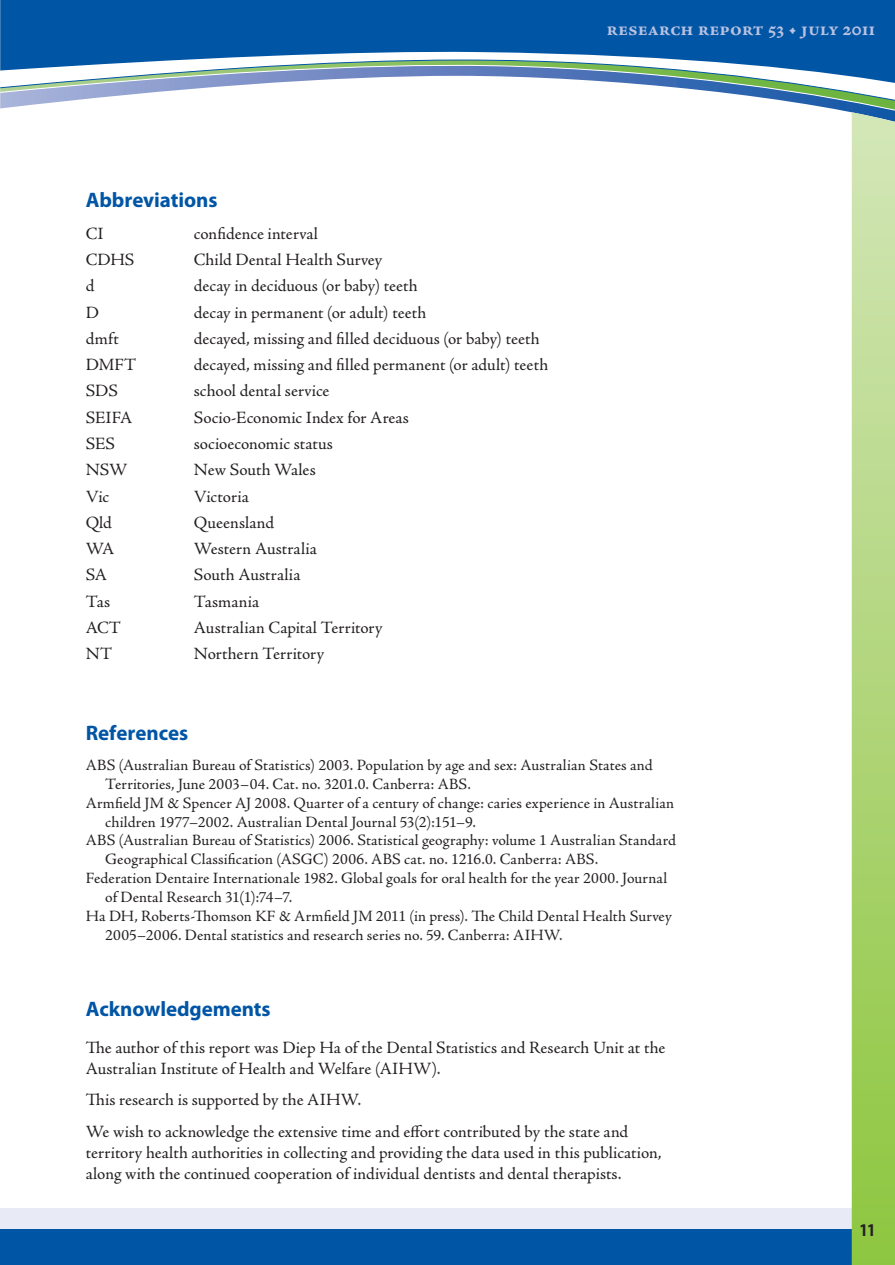
<style>
.page{position:relative;width:895px;height:1265px;background:#fff}
.page>*{position:absolute;margin:0;border:0;box-sizing:border-box;transform-origin:0 0}
.Heading_1{font:700 21px "Myriad Pro";letter-spacing:-.005em;color:#0155a5}
.t1{font:700 20.25px "Adobe Jenson Pro";color:#b9c2e1}
.t2{font:700 condensed 18px "Myriad Pro";color:#231f20}
.Body_text{font:17.25px/21px "Adobe Jenson Pro";color:#231f20}
.References{font:15.75px/18.9px "Adobe Jenson Pro";letter-spacing:.01em;color:#231f20}
</style>
<div class="page">
<div style="left:1px;top:1207px;width:850px;height:22px;background:#e8eaf5"></div>
<div style="left:1px;top:1229px;width:850px;height:35px;background:#0155a5"></div>
<svg style="left:0;top:1208px;width:1px;height:21px"></svg>
<hr style="left:0;top:1229px;width:1px;height:35px;background:#0155a5">
<svg style="left:851px;top:224px;width:43px;height:1040px;background:#aed477"></svg>
<svg style="left:0;top:0;width:895px;height:224px"></svg>
<p class="t1" style="left:606px;top:17px;width:270px">research report 53 • July 2011</p>
<p class="Heading_1" style="left:86px;top:186px;width:133px">Abbreviations</p>
<p class="Body_text" style="left:86px;top:223px;width:19px">CI</p>
<p class="Body_text" style="left:194px;top:223px;width:126px">confidence interval</p>
<p class="Body_text" style="left:86px;top:249px;width:50px">CDHS</p>
<p class="Body_text" style="left:194px;top:249px;width:190px">Child Dental Health Survey</p>
<p class="Body_text" style="left:86px;top:276px;width:10px">d</p>
<p class="Body_text" style="left:194px;top:276px;width:225px">decay in deciduous (or baby) teeth</p>
<p class="Body_text" style="left:86px;top:302px;width:15px">D</p>
<p class="Body_text" style="left:194px;top:302px;width:234px">decay in permanent (or adult) teeth</p>
<p class="Body_text" style="left:86px;top:328px;width:35px">dmft</p>
<p class="Body_text" style="left:194px;top:328px;width:347px">decayed, missing and filled deciduous (or baby) teeth</p>
<p class="Body_text" style="left:86px;top:354px;width:52px">DMFT</p>
<p class="Body_text" style="left:194px;top:354px;width:356px">decayed, missing and filled permanent (or adult) teeth</p>
<p class="Body_text" style="left:86px;top:381px;width:33px">SDS</p>
<p class="Body_text" style="left:194px;top:381px;width:137px">school dental service</p>
<p class="Body_text" style="left:86px;top:407px;width:48px">SEIFA</p>
<p class="Body_text" style="left:194px;top:407px;width:216px">Socio-Economic Index for Areas</p>
<p class="Body_text" style="left:86px;top:433px;width:31px">SES</p>
<p class="Body_text" style="left:194px;top:433px;width:141px">socioeconomic status</p>
<p class="Body_text" style="left:86px;top:459px;width:43px">NSW</p>
<p class="Body_text" style="left:194px;top:459px;width:123px">New South Wales</p>
<p class="Body_text" style="left:86px;top:486px;width:25px">Vic</p>
<p class="Body_text" style="left:194px;top:486px;width:56px">Victoria</p>
<p class="Body_text" style="left:86px;top:512px;width:28px">Qld</p>
<p class="Body_text" style="left:194px;top:512px;width:82px">Queensland</p>
<p class="Body_text" style="left:86px;top:538px;width:30px">WA</p>
<p class="Body_text" style="left:194px;top:538px;width:125px">Western Australia</p>
<p class="Body_text" style="left:86px;top:564px;width:23px">SA</p>
<p class="Body_text" style="left:194px;top:564px;width:108px">South Australia</p>
<p class="Body_text" style="left:86px;top:591px;width:26px">Tas</p>
<p class="Body_text" style="left:194px;top:591px;width:67px">Tasmania</p>
<p class="Body_text" style="left:86px;top:617px;width:37px">ACT</p>
<p class="Body_text" style="left:194px;top:617px;width:190px">Australian Capital Territory</p>
<p class="Body_text" style="left:86px;top:643px;width:28px">NT</p>
<p class="Body_text" style="left:194px;top:643px;width:132px">Northern Territory</p>
<p class="Heading_1" style="left:86px;top:719px;width:104px">References</p>
<p class="References" style="left:105px;top:755px;width:549px;text-indent:-19px">ABS (Australian Bureau of Statistics) 2003. Population by age and sex: Australian States and<br>Territories, June 2003–04. Cat. no. 3201.0. Canberra: ABS.</p>
<p class="References" style="left:105px;top:793px;width:570px;text-indent:-19px">Armfield JM &amp; Spencer AJ 2008. Quarter of a century of change: caries experience in Australian children 1977–2002. Australian Dental Journal 53(2):151–9.</p>
<p class="References" style="left:105px;top:831px;width:572px;text-indent:-19px">ABS (Australian Bureau of Statistics) 2006. Statistical geography: volume 1 Australian Standard<br>Geographical Classification (ASGC) 2006. ABS cat. no. 1216.0. Canberra: ABS.</p>
<p class="References" style="left:105px;top:869px;width:563px;text-indent:-19px">Federation Dentaire Internationale 1982. Global goals for oral health for the year 2000. Journal of Dental Research 31(1):74–7.</p>
<p class="References" style="left:105px;top:906px;width:568px;text-indent:-19px">Ha DH, Roberts-Thomson KF &amp; Armfield JM 2011 (in press). The Child Dental Health Survey<br>2005–2006. Dental statistics and research series no. 59. Canberra: AIHW.</p>
<p class="Heading_1" style="left:86px;top:995px;width:186px">Acknowledgements</p>
<p class="Body_text" style="left:86px;top:1037px;width:581px">The author of this report was Diep Ha of the Dental Statistics and Research Unit at the<br>Australian Institute of Health and Welfare (AIHW).</p>
<p class="Body_text" style="left:86px;top:1089px;width:277px">This research is supported by the AIHW.</p>
<p class="Body_text" style="left:86px;top:1121px;width:577px">We wish to acknowledge the extensive time and effort contributed by the state and territory health authorities in collecting and providing the data used in this publication, along with the continued cooperation of individual dentists and dental therapists.</p>
<p class="t2" style="left:859px;top:1218px;width:17px">11</p>
</div>
